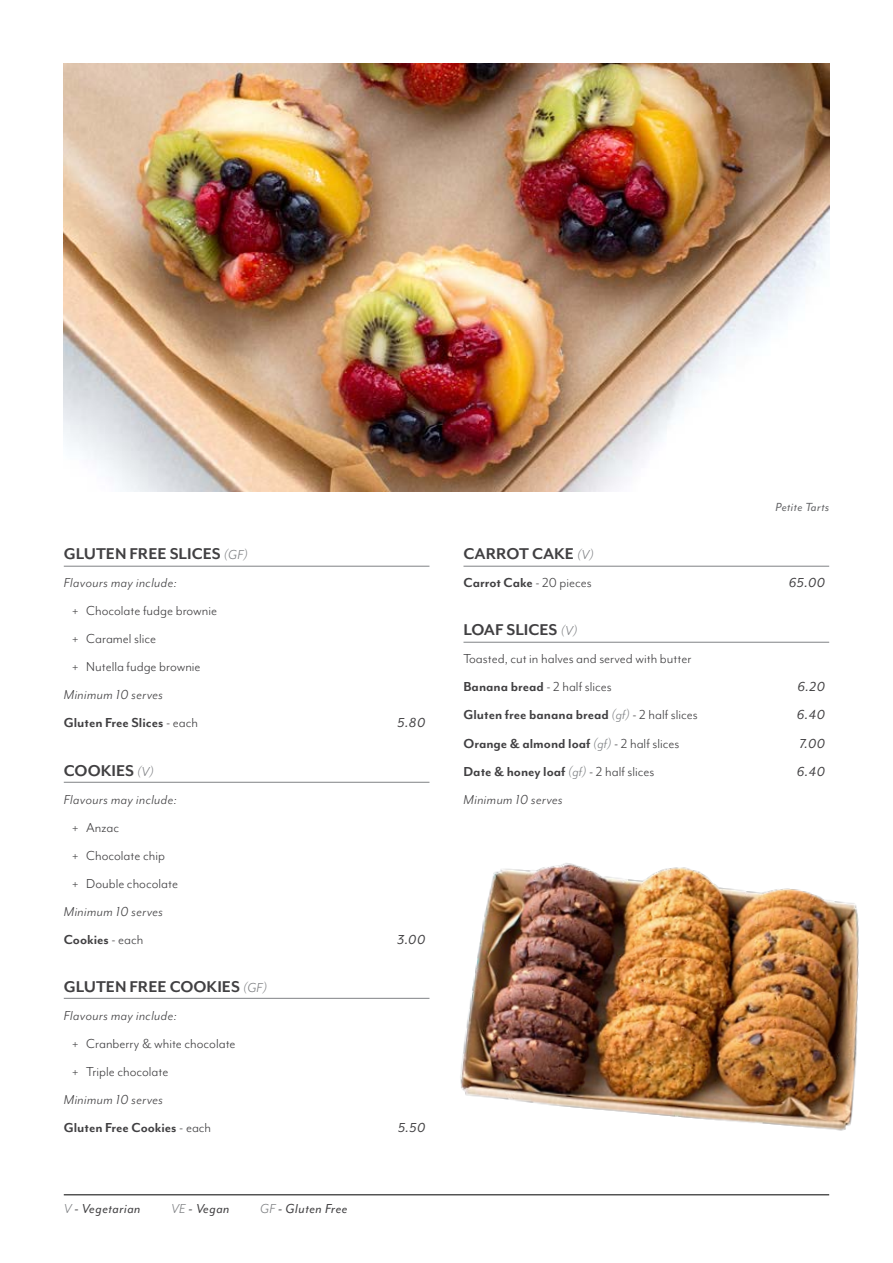
<style>
.page{position:relative;width:893px;height:1263px;background:#fff}
.page>*{position:absolute;margin:0;border:0;box-sizing:border-box;transform-origin:0 0}
.t1{font:700 18px "Mr Eaves Mod OT";color:#414042}
.t2{font:15px/28px "Mr Eaves Mod OT";color:#414042}
.t3{font:700 15px/28px "Mr Eaves Mod OT";color:#414042}
.t4{font:italic 15px/28px "Mr Eaves Mod OT";letter-spacing:.03em;color:#414042}
.t5{font:italic 15px "Mr Eaves Mod OT";letter-spacing:.03em;color:#414042}
.t6{font:italic 13.5px "Mr Eaves Mod OT";letter-spacing:.03em;color:#636466}
.s1{font-weight:400;font-style:italic;font-size:15px;color:#808285}
.s2{font-weight:400;font-style:italic}
.s3{font-weight:400}
.s4{font-weight:700;font-style:normal}
.s5{font-style:normal}
.s6{color:#808285}
.s7{font-weight:700}
.s8{font-weight:400;font-style:italic;color:#808285}
</style>
<div class="page">
<hr style="left:64px;top:1194px;width:765px;height:1px;background:#000">
<img style="left:64px;top:64px;width:765px;height:427px">
<hr style="left:64px;top:566px;width:365px;height:1px;background:#808285">
<hr style="left:64px;top:782px;width:365px;height:1px;background:#808285">
<hr style="left:64px;top:998px;width:365px;height:1px;background:#808285">
<hr style="left:463px;top:566px;width:366px;height:1px;background:#808285">
<hr style="left:463px;top:642px;width:366px;height:1px;background:#808285">
<img style="left:460px;top:863px;width:399px;height:268px">
<p class="t1" style="left:64px;top:544px;width:185px">GLUTEN FREE SLICES <span class="s1">(GF)</span></p>
<p class="t4" style="left:64px;top:569px;width:115px">Flavours may include:</p>
<p class="t2" style="left:72px;top:597px;width:146px">+ Chocolate fudge brownie + Caramel slice<br>+ Nutella fudge brownie</p>
<p class="t3" style="left:64px;top:681px;width:136px"><span class="s2">Minimum 10 serves<br></span>Gluten Free Slices <span class="s3">- each</span></p>
<p class="t1" style="left:64px;top:760px;width:92px">COOKIES <span class="s1">(V)</span></p>
<p class="t4" style="left:64px;top:785px;width:115px">Flavours may include:</p>
<p class="t2" style="left:72px;top:813px;width:107px">+ Anzac<br>+ Chocolate chip<br>+ Double chocolate</p>
<p class="t4" style="left:64px;top:897px;width:101px">Minimum 10 serves<br><span class="s4">Cookies</span> <span class="s5">- each</span></p>
<p class="t1" style="left:64px;top:976px;width:205px">GLUTEN FREE COOKIES <span class="s1">(GF)</span></p>
<p class="t4" style="left:64px;top:1001px;width:115px">Flavours may include:</p>
<p class="t2" style="left:72px;top:1029px;width:165px">+ Cranberry &amp; white chocolate + Triple chocolate</p>
<p class="t3" style="left:64px;top:1085px;width:149px"><span class="s2">Minimum 10 serves<br></span>Gluten Free Cookies <span class="s3">- each</span></p>
<p class="t5" style="left:64px;top:1200px;width:78px"><span class="s6">V</span> - Vegetarian</p>
<p class="t5" style="left:171px;top:1200px;width:60px"><span class="s6">VE</span> - Vegan</p>
<p class="t5" style="left:260px;top:1200px;width:89px"><span class="s6">GF</span> - Gluten Free</p>
<p class="t5" style="left:397px;top:715px;width:29px">5.80</p>
<p class="t6" style="left:776px;top:499px;width:55px">Petite Tarts</p>
<p class="t1" style="left:463px;top:544px;width:132px">CARROT CAKE <span class="s1">(V)</span></p>
<p class="t3" style="left:463px;top:569px;width:130px">Carrot Cake <span class="s3">- 20 pieces</span></p>
<p class="t5" style="left:789px;top:575px;width:38px">65.00</p>
<p class="t1" style="left:463px;top:620px;width:115px">LOAF SLICES <span class="s1">(V)</span></p>
<p class="t2" style="left:463px;top:645px;width:229px">Toasted, cut in halves and served with butter<br><span class="s7">Banana bread</span> - 2 half slices</p>
<p class="t5" style="left:797px;top:679px;width:29px">6.20</p>
<p class="t3" style="left:463px;top:701px;width:236px">Gluten free banana bread <span class="s8">(gf)</span> <span class="s3">- 2 half slices</span></p>
<p class="t5" style="left:797px;top:707px;width:30px">6.40</p>
<p class="t3" style="left:463px;top:729px;width:217px">Orange &amp; almond loaf <span class="s8">(gf)</span> <span class="s3">- 2 half slices</span></p>
<p class="t5" style="left:799px;top:735px;width:27px">7.00</p>
<p class="t3" style="left:463px;top:757px;width:192px">Date &amp; honey loaf <span class="s8">(gf)</span> <span class="s3">- 2 half slices</span></p>
<p class="t5" style="left:797px;top:763px;width:30px">6.40</p>
<p class="t4" style="left:463px;top:785px;width:101px">Minimum 10 serves</p>
<p class="t5" style="left:397px;top:931px;width:30px">3.00</p>
<p class="t5" style="left:398px;top:1119px;width:29px">5.50</p>
</div>
